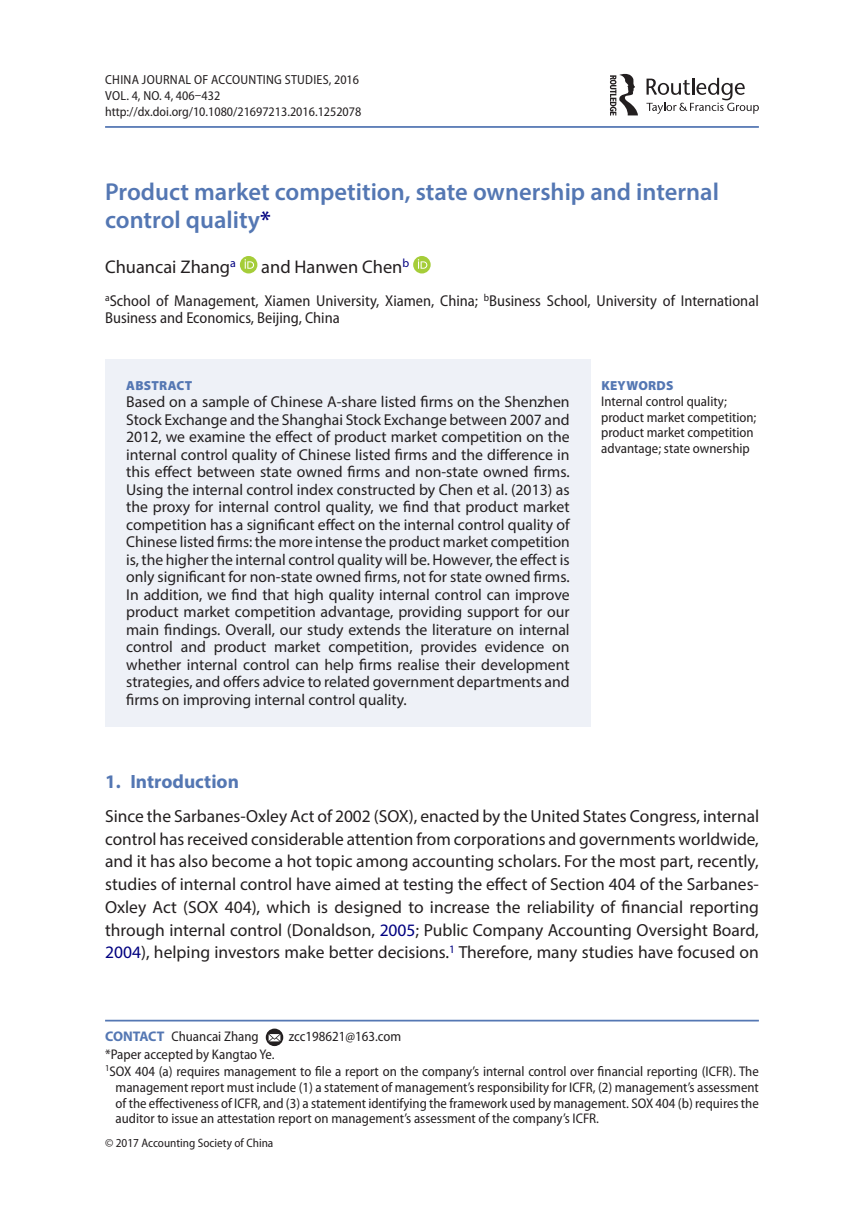
<style>
.page{position:relative;width:864px;height:1231px;background:#fff}
.page>*{position:absolute;margin:0;border:0;box-sizing:border-box;transform-origin:0 0}
.t1{font:600 24.5px/28px "Myriad Pro";color:#5477b3}
.t2{font:700 19.25px "Myriad Pro";color:#5477b3}
.t3{font:18.38px "Myriad Pro";color:#231f20}
.t4{font:17.5px/22.8px "Myriad Pro";color:#231f20;text-align:justify}
.t5{font:15.75px/17.5px "Myriad Pro";color:#231f20;text-align:justify}
.t6{font:semi-condensed 15.75px/17.5px "Myriad Pro";color:#231f20}
.t7{font:semi-condensed 14px/15.8px "Myriad Pro";color:#231f20;text-align:justify}
.t8{font:semi-condensed 13.12px/15.8px "Myriad Pro";color:#231f20}
.t9{font:900 13.12px "Myriad Pro";letter-spacing:.02em;color:#5477b3}
.t10{font:semi-condensed 12.25px "Myriad Pro";color:#231f20}
.s1{color:#000080}
.s2{font-weight:700;font-stretch:normal;color:#5477b3}
</style>
<div class="page">
<hr style="left:105px;top:126px;width:653px;height:2px;background:#5477b3">
<div style="left:105px;top:359px;width:485px;height:367px;background:#eef1f7"></div>
<div style="left:240px;top:256px;width:17px;height:17px;background:#a5cd39;border-radius:50%"></div>
<svg style="left:244px;top:259px;width:10px;height:10px"></svg>
<div style="left:413px;top:256px;width:17px;height:17px;background:#a5cd39;border-radius:50%"></div>
<svg style="left:417px;top:259px;width:10px;height:10px"></svg>
<hr style="left:105px;top:1019px;width:653px;height:2px;background:#5477b3">
<svg style="left:266px;top:1028px;width:17px;height:17px"></svg>
<svg style="left:268px;top:1033px;width:12px;height:8px"></svg>
<svg style="left:646px;top:78px;width:112px;height:36px"></svg>
<svg style="left:610px;top:74px;width:27px;height:42px"></svg>
<p class="t8" style="left:105px;top:72px;width:257px">China Journal of Accounting Studies, 2016<br>VOL. 4, NO. 4, 406–432 http://dx.doi.org/10.1080/21697213.2016.1252078</p>
<h1 class="t1" style="left:105px;top:177px;width:615px">Product market competition, state ownership and internal control quality<span class="s1">*</span></h1>
<p class="t3" style="left:105px;top:256px;width:132px">Chuancai Zhang<sup>a</sup></p>
<p class="t3" style="left:261px;top:256px;width:149px">and Hanwen Chen<sup>b</sup></p>
<p class="t6" style="left:105px;top:292px;width:655px"><sup>a</sup>School of Management, Xiamen University, Xiamen, China; <sup>b</sup>Business School, University of International<br>Business and Economics, Beijing, China</p>
<p class="t9" style="left:126px;top:378px;width:68px">ABSTRACT</p>
<p class="t5" style="left:126px;top:393px;width:445px">Based on a sample of Chinese A-share listed firms on the Shenzhen Stock Exchange and the Shanghai Stock Exchange between 2007 and 2012, we examine the effect of product market competition on the internal control quality of Chinese listed firms and the difference in this effect between state owned firms and non-state owned firms.<br>Using the internal control index constructed by Chen et al. (2013) as the proxy for internal control quality, we find that product market competition has a significant effect on the internal control quality of Chinese listed firms: the more intense the product market competition is, the higher the internal control quality will be. However, the effect is only significant for non-state owned firms, not for state owned firms.<br>In addition, we find that high quality internal control can improve product market competition advantage, providing support for our main findings. Overall, our study extends the literature on internal control and product market competition, provides evidence on whether internal control can help firms realise their development strategies, and offers advice to related government departments and firms on improving internal control quality.</p>
<p class="t9" style="left:601px;top:378px;width:74px">KEYWORDS</p>
<p class="t7" style="left:601px;top:393px;width:157px;text-align:left">Internal control quality; product market competition; product market competition advantage; state ownership</p>
<p class="t2" style="left:105px;top:768px;width:135px">1. Introduction</p>
<p class="t4" style="left:105px;top:804px;width:655px">Since the Sarbanes-Oxley Act of 2002 (SOX), enacted by the United States Congress, internal control has received considerable attention from corporations and governments worldwide, and it has also become a hot topic among accounting scholars. For the most part, recently, studies of internal control have aimed at testing the effect of Section 404 of the Sarbanes-Oxley Act (SOX 404), which is designed to increase the reliability of financial reporting through internal control (Donaldson, <span class="s1">2005</span>; Public Company Accounting Oversight Board, <span class="s1">2004</span>), helping investors make better decisions.<sup>1</sup> Therefore, many studies have focused on</p>
<p class="t7" style="left:105px;top:1028px;width:155px"><span class="s2">CONTACT</span> Chuancai Zhang</p>
<p class="t7" style="left:288px;top:1028px;width:114px">zcc198621@163.com</p>
<p class="t7" style="left:105px;top:1046px;width:171px">*Paper accepted by Kangtao Ye.</p>
<p class="t7" style="left:115px;top:1063px;width:644px;text-indent:-10px"><sup>1</sup>SOX 404 (a) requires management to file a report on the company’s internal control over financial reporting (ICFR). The management report must include (1) a statement of management’s responsibility for ICFR, (2) management’s assessment of the effectiveness of ICFR, and (3) a statement identifying the framework used by management. SOX 404 (b) requires the auditor to issue an attestation report on management’s assessment of the company’s ICFR.</p>
<p class="t10" style="left:105px;top:1135px;width:170px">© 2017 Accounting Society of China</p>
</div>
